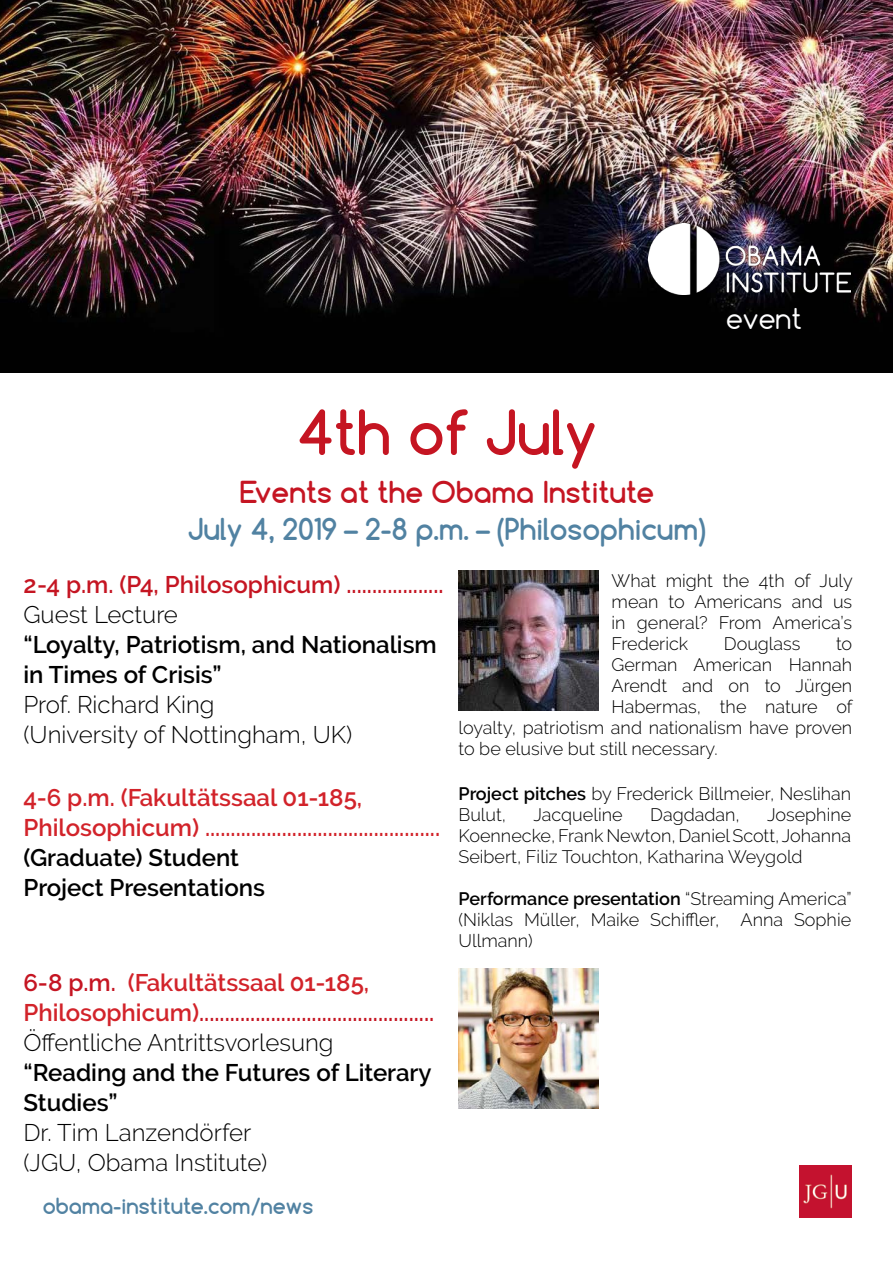
<style>
.page{position:relative;width:893px;height:1263px;background:#fff}
.page>*{position:absolute;margin:0;border:0;box-sizing:border-box;transform-origin:0 0}
.t1{font:700 58.5px "Comfortaa";color:#c51522}
.t2{font:700 28.5px "Comfortaa";color:#5182a2}
.t3{font:700 28.5px "Comfortaa";color:#c51522}
.t4{font:27px "Comfortaa";color:#fff}
.t5{font:600 24px/30px "Raleway";color:#c51522}
.t6{font:600 24px/30px "Raleway";color:#000}
.t7{font:300 24px/30px "Raleway";color:#000}
.t8{font:600 24px/30px "Raleway";color:#d2232a}
.t9{font:700 21px "Comfortaa";color:#5182a2}
.t10{font:300 18px/21px "Raleway";color:#000;text-align:justify}
.s1{color:#d2232a}
.s2{font-weight:300;color:#000}
.s3{font-weight:600}
</style>
<div class="page">
<img style="left:0;top:0;width:893px;height:372px">
<img style="left:649px;top:223px;width:202px;height:72px">
<img style="left:800px;top:1166px;width:51px;height:51px">
<img style="left:458px;top:570px;width:141px;height:140px">
<img style="left:458px;top:968px;width:141px;height:140px">
<h3 class="t4" style="left:726px;top:302px;width:77px">event</h3>
<h1 class="t1" style="left:297px;top:396px;width:301px">4th of July</h1>
<h2 class="t3" style="left:240px;top:474px;width:416px">Events at the Obama Institute</h2>
<h2 class="t2" style="left:188px;top:511px;width:519px">July 4, 2019 – 2-8 p.m. – (Philosophicum)</h2>
<h3 class="t5" style="left:23px;top:569px;width:422px">2-4 p.m. (P4, Philosophicum) ...................</h3>
<h3 class="t7" style="left:23px;top:599px;width:156px">Guest Lecture</h3>
<h3 class="t6" style="left:23px;top:629px;width:415px">“Loyalty, Patriotism, and Nationalism in Times of Crisis”</h3>
<h3 class="t7" style="left:23px;top:689px;width:330px">Prof. Richard King<br>(University of Nottingham, UK)</h3>
<h3 class="t8" style="left:23px;top:782px;width:418px">4-6 p.m. (Fakultätssaal 01-185,<br>Philosophicum) ..............................................</h3>
<h3 class="t6" style="left:23px;top:842px;width:243px">(Graduate) Student<br>Project Presentations</h3>
<h3 class="t5" style="left:23px;top:967px;width:412px">6-8 p.m. <span class="s1">(Fakultätssaal 01-185,<br>Philosophicum)</span>..............................................<br><span class="s2">Öffentliche Antrittsvorlesung</span></h3>
<h3 class="t6" style="left:23px;top:1057px;width:410px">“Reading and the Futures of Literary<br>Studies”</h3>
<h3 class="t7" style="left:23px;top:1117px;width:245px">Dr. Tim Lanzendörfer (JGU, Obama Institute)</h3>
<p class="t9" style="left:43px;top:1192px;width:272px">obama-institute.com/news</p>
<p class="t10" style="left:612px;top:570px;width:243px">What might the 4th of July mean to Americans and us in general? From America’s Frederick</p>
<p class="t10" style="left:724px;top:633px;width:78px">Douglass</p>
<p class="t10" style="left:836px;top:633px;width:18px">to</p>
<p class="t10" style="left:612px;top:654px;width:242px">German American Hannah</p>
<p class="t10" style="left:612px;top:675px;width:242px">Arendt and on to Jürgen</p>
<p class="t10" style="left:612px;top:696px;width:243px">Habermas, the nature of</p>
<p class="t10" style="left:458px;top:717px;width:395px">loyalty, patriotism and nationalism have proven</p>
<p class="t10" style="left:458px;top:738px;width:261px">to be elusive but still necessary.</p>
<p class="t10" style="left:458px;top:783px;width:394px"><span class="s3">Project pitches</span> by Frederick Billmeier, Neslihan<br>Bulut,</p>
<p class="t10" style="left:458px;top:804px;width:394px;text-indent:308px">Josephine Koennecke, Frank Newton, Daniel Scott, Johanna Seibert, Filiz Touchton, Katharina Weygold</p>
<p class="t10" style="left:458px;top:888px;width:395px"><span class="s3">Performance presentation</span> “Streaming America” (Niklas Müller, Maike Schiffler, Anna Sophie Ullmann)</p>
<p class="t10" style="left:533px;top:804px;width:91px">Jacqueline</p>
<p class="t10" style="left:650px;top:804px;width:91px">Dagdadan,</p>
</div>
